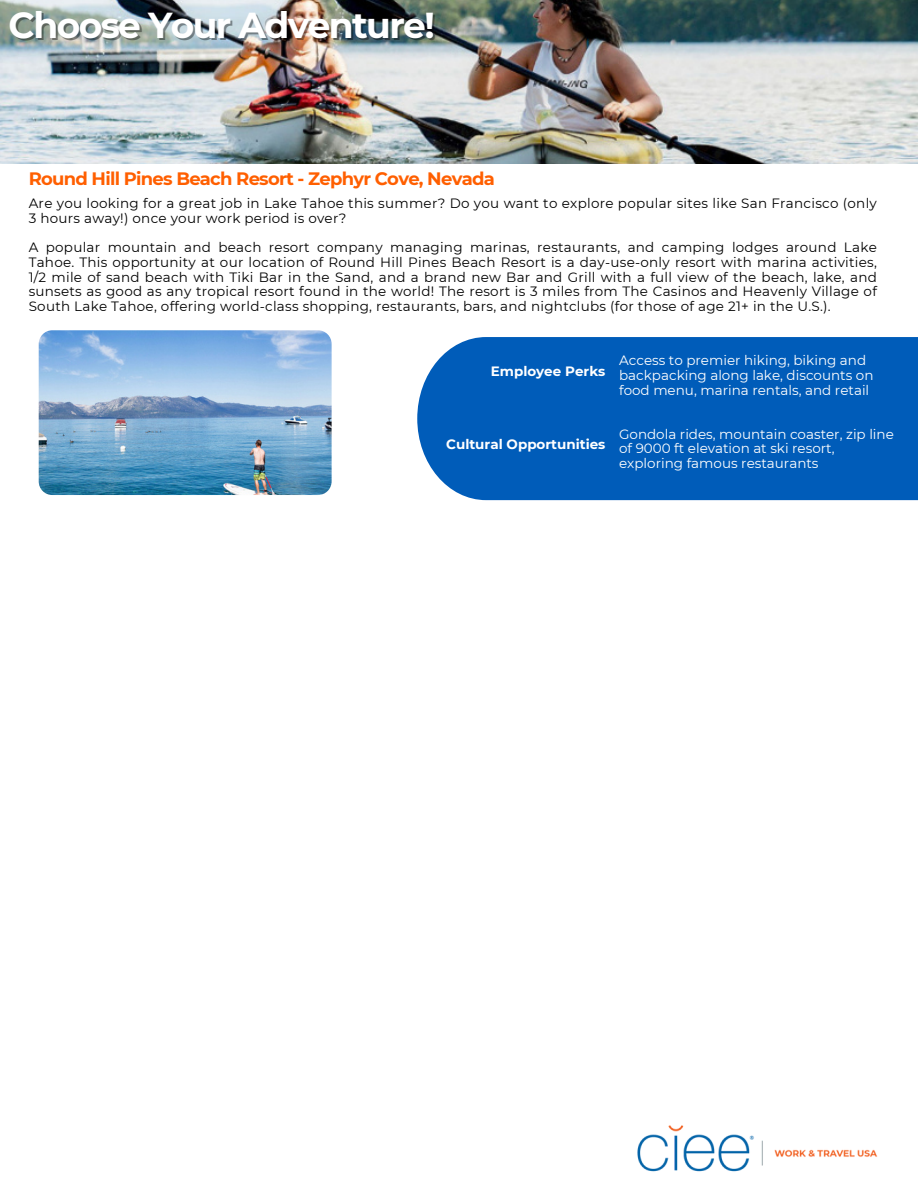
<style>
.page{position:relative;width:918px;height:1188px;background:#fff}
.page>*{position:absolute;margin:0;border:0;box-sizing:border-box;transform-origin:0 0}
.t1{font:700 36px "Montserrat";letter-spacing:-.045em;color:#fff}
.t2{font:700 18px "Montserrat";letter-spacing:-.04em;color:#ff5f00}
.t3{font:13.5px/14.7px "Montserrat";letter-spacing:.02em;color:#000}
.t4{font:13.5px/14.7px "Montserrat";color:#fff}
.t5{font:700 13.5px "Montserrat";color:#fff}
</style>
<div class="page">
<img style="left:39px;top:330px;width:293px;height:165px;border-radius:14px">
<div style="left:417px;top:337px;width:501px;height:163px;background:#005cb9"></div>
<img style="left:0;top:0;width:918px;height:164px">
<img style="left:637px;top:1125px;width:241px;height:47px">
<p class="t1" style="left:9px;top:4px;width:428px">Choose Your Adventure!</p>
<p class="t2" style="left:29px;top:168px;width:468px">Round Hill Pines Beach Resort - Zephyr Cove, Nevada</p>
<p class="t3" style="left:29px;top:196px;width:850px">Are you looking for a great job in Lake Tahoe this summer? Do you want to explore popular sites like San Francisco (only<br>3 hours away!) once your work period is over?</p>
<p class="t3" style="left:29px;top:240px;width:850px;text-align:justify">A popular mountain and beach resort company managing marinas, restaurants, and camping lodges around Lake Tahoe. This opportunity at our location of Round Hill Pines Beach Resort is a day-use-only resort with marina activities, 1/2 mile of sand beach with Tiki Bar in the Sand, and a brand new Bar and Grill with a full view of the beach, lake, and sunsets as good as any tropical resort found in the world! The resort is 3 miles from The Casinos and Heavenly Village of South Lake Tahoe, offering world-class shopping, restaurants, bars, and nightclubs (for those of age 21+ in the U.S.).</p>
<p class="t5" style="left:491px;top:363px;width:116px">Employee Perks</p>
<p class="t5" style="left:446px;top:436px;width:161px">Cultural Opportunities</p>
<p class="t4" style="left:619px;top:353px;width:256px">Access to premier hiking, biking and backpacking along lake, discounts on food menu, marina rentals, and retail</p>
<p class="t4" style="left:619px;top:426px;width:276px">Gondola rides, mountain coaster, zip line of 9000 ft elevation at ski resort, exploring famous restaurants</p>
</div>
